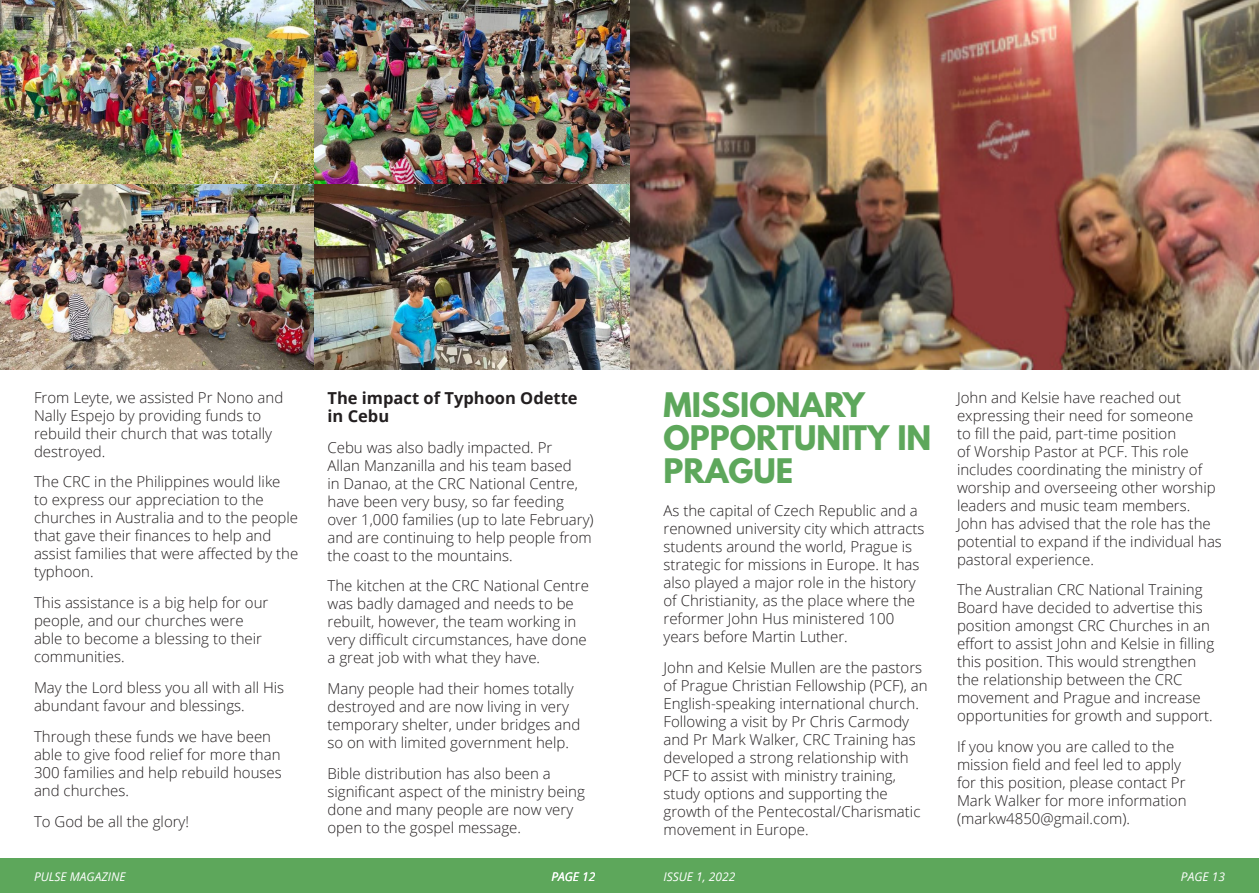
<style>
.page{position:relative;width:1259px;height:893px;background:#fff}
.page>*{position:absolute;margin:0;border:0;box-sizing:border-box;transform-origin:0 0}
.Calendar_Day_Names{font:700 30px/33px "League Spartan";color:#5da75b}
.Calendar_Day_Names-2{font:700 16.5px/18px "Open Sans";color:#231f20}
.Calendar_Day_Names-3{font:300 15px/18px "Open Sans";color:#231f20}
.t1{font:italic 12px "Open Sans";color:#fff}
</style>
<div class="page">
<div style="left:0;top:859px;width:629px;height:34px;background:#5da75b"></div>
<div style="left:629px;top:859px;width:630px;height:34px;background:#5da75b"></div>
<img style="left:0;top:0;width:1259px;height:370px">
<p class="Calendar_Day_Names-3" style="left:34px;top:388px;width:251px">From Leyte, we assisted Pr Nono and<br>Nally Espejo by providing funds to rebuild their church that was totally destroyed.</p>
<p class="Calendar_Day_Names-3" style="left:34px;top:473px;width:266px">The CRC in the Philippines would like<br>to express our appreciation to the churches in Australia and to the people that gave their finances to help and assist families that were affected by the typhoon.</p>
<p class="Calendar_Day_Names-3" style="left:34px;top:593px;width:236px">This assistance is a big help for our people, and our churches were able to become a blessing to their communities.</p>
<p class="Calendar_Day_Names-3" style="left:34px;top:678px;width:252px">May the Lord bless you all with all His abundant favour and blessings.</p>
<p class="Calendar_Day_Names-3" style="left:34px;top:727px;width:249px">Through these funds we have been able to give food relief for more than<br>300 families and help rebuild houses and churches.</p>
<p class="Calendar_Day_Names-3" style="left:34px;top:812px;width:157px">To God be all the glory!</p>
<p class="Calendar_Day_Names-2" style="left:327px;top:388px;width:252px">The impact of Typhoon Odette in Cebu</p>
<p class="Calendar_Day_Names-3" style="left:327px;top:438px;width:268px">Cebu was also badly impacted. Pr<br>Allan Manzanilla and his team based<br>in Danao, at the CRC National Centre, have been very busy, so far feeding over 1,000 families (up to late February) and are continuing to help people from the coast to the mountains.</p>
<p class="Calendar_Day_Names-3" style="left:327px;top:576px;width:263px">The kitchen at the CRC National Centre was badly damaged and needs to be rebuilt, however, the team working in very difficult circumstances, have done a great job with what they have.</p>
<p class="Calendar_Day_Names-3" style="left:327px;top:679px;width:254px">Many people had their homes totally destroyed and are now living in very temporary shelter, under bridges and so on with limited government help.</p>
<p class="Calendar_Day_Names-3" style="left:327px;top:764px;width:259px">Bible distribution has also been a significant aspect of the ministry being done and many people are now very open to the gospel message.</p>
<p class="Calendar_Day_Names" style="left:663px;top:388px;width:269px">MISSIONARY<br>OPPORTUNITY IN<br>PRAGUE</p>
<p class="Calendar_Day_Names-3" style="left:663px;top:501px;width:262px">As the capital of Czech Republic and a renowned university city which attracts students around the world, Prague is strategic for missions in Europe. It has also played a major role in the history of Christianity, as the place where the reformer John Hus ministered 100 years before Martin Luther.</p>
<p class="Calendar_Day_Names-3" style="left:663px;top:658px;width:266px">John and Kelsie Mullen are the pastors of Prague Christian Fellowship (PCF), an English-speaking international church.<br>Following a visit by Pr Chris Carmody and Pr Mark Walker, CRC Training has developed a strong relationship with PCF to assist with ministry training, study options and supporting the growth of the Pentecostal/Charismatic movement in Europe.</p>
<p class="Calendar_Day_Names-3" style="left:957px;top:388px;width:266px">John and Kelsie have reached out expressing their need for someone<br>to fill the paid, part-time position<br>of Worship Pastor at PCF. This role includes coordinating the ministry of worship and overseeing other worship leaders and music team members.<br>John has advised that the role has the potential to expand if the individual has pastoral experience.</p>
<p class="Calendar_Day_Names-3" style="left:957px;top:581px;width:259px">The Australian CRC National Training Board have decided to advertise this position amongst CRC Churches in an effort to assist John and Kelsie in filling this position. This would strengthen the relationship between the CRC movement and Prague and increase opportunities for growth and support.</p>
<p class="Calendar_Day_Names-3" style="left:957px;top:737px;width:231px">If you know you are called to the mission field and feel led to apply for this position, please contact Pr<br>Mark Walker for more information (markw4850@gmail.com).</p>
<p class="t1" style="left:34px;top:868px;width:93px">PULSE MAGAZINE</p>
<p class="t1" style="left:551px;top:868px;width:46px">PAGE 12</p>
<p class="t1" style="left:663px;top:868px;width:73px">ISSUE 1, 2022</p>
<p class="t1" style="left:1181px;top:868px;width:46px">PAGE 13</p>
</div>
